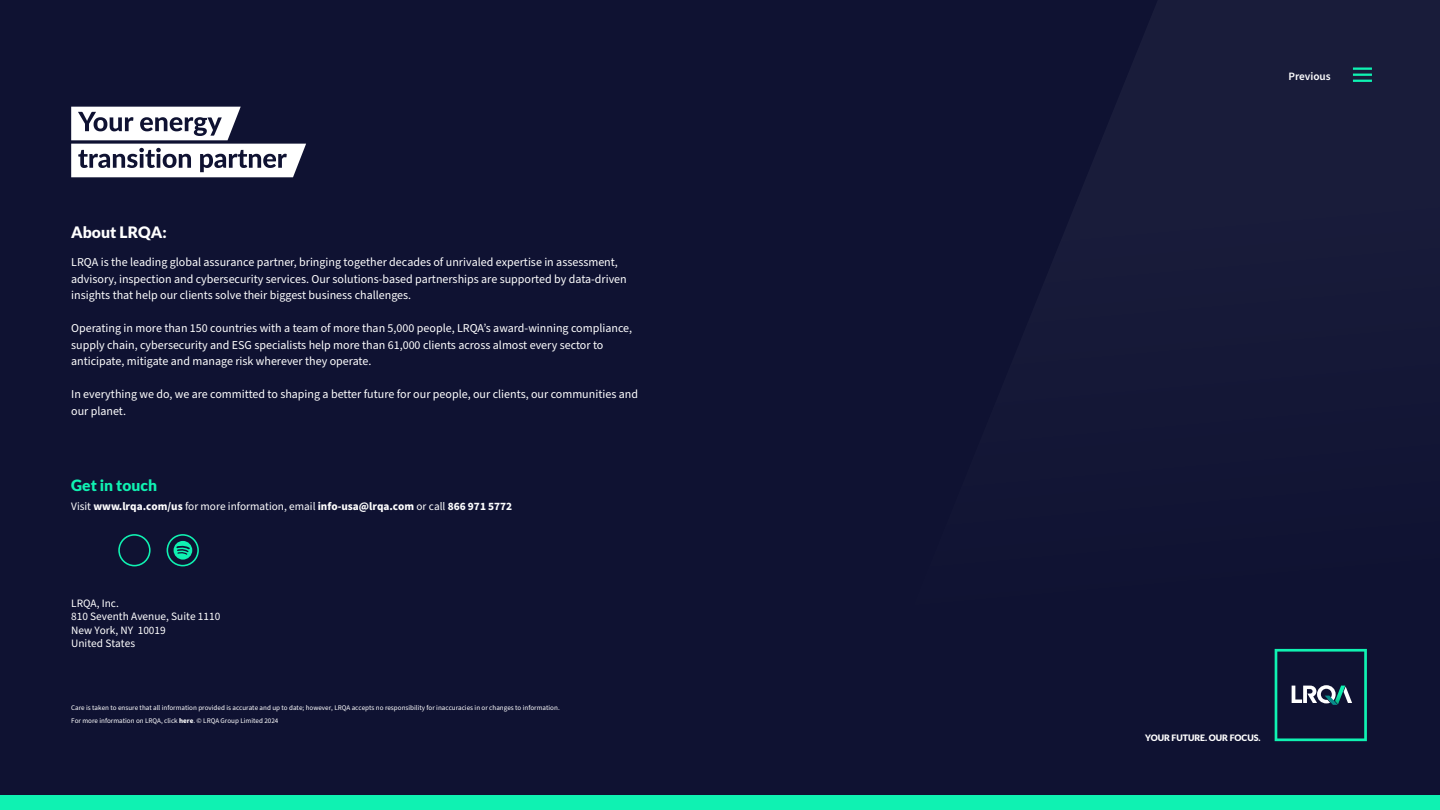
<style>
.page{position:relative;width:1440px;height:810px;background:#0f1232}
.page>*{position:absolute;margin:0;border:0;box-sizing:border-box;transform-origin:0 0}
.t1{font:900 15.75px "Lato";color:#fff}
.t2{font:900 15.52px "Lato";color:#0ff2b2}
.t3{font:12px/16.5px "Source Sans Pro";color:#fff}
.t4{font:700 11.32px "Source Sans Pro";color:#fff}
.t5{font:11.32px/13.6px "Source Sans Pro";color:#fff}
.t6{font:600 11.25px "Source Sans Pro";color:#fff}
.t7{font:900 8.85px "Lato";letter-spacing:-.005em;color:#fff}
.t8{font:7.05px/12.5px "Source Sans Pro";color:#fff}
.s1{font-weight:400}
.s2{font-weight:700}
</style>
<div class="page">
<div style="left:0;top:795px;width:1440px;height:15px;background:#0ff2b2"></div>
<hr style="left:1353px;top:67px;width:19px;height:3px;background:#0ff2b2">
<svg style="left:1353px;top:74px;width:19px;height:8px"></svg>
<svg style="left:118px;top:534px;width:33px;height:32px"></svg>
<svg style="left:167px;top:534px;width:32px;height:32px"></svg>
<svg style="left:71px;top:107px;width:235px;height:70px"></svg>
<svg style="left:1275px;top:649px;width:92px;height:92px"></svg>
<h1 class="t1" style="left:71px;top:223px;width:97px">About LRQA:</h1>
<p class="t3" style="left:71px;top:254px;width:557px">LRQA is the leading global assurance partner, bringing together decades of unrivaled expertise in assessment, advisory, inspection and cybersecurity services. Our solutions-based partnerships are supported by data-driven insights that help our clients solve their biggest business challenges.</p>
<p class="t3" style="left:71px;top:320px;width:562px">Operating in more than 150 countries with a team of more than 5,000 people, LRQA’s award-winning compliance, supply chain, cybersecurity and ESG specialists help more than 61,000 clients across almost every sector to anticipate, mitigate and manage risk wherever they operate.</p>
<p class="t3" style="left:71px;top:386px;width:568px">In everything we do, we are committed to shaping a better future for our people, our clients, our communities and our planet.</p>
<p class="t2" style="left:71px;top:476px;width:87px">Get in touch</p>
<p class="t4" style="left:71px;top:499px;width:443px"><span class="s1">Visit</span> www.lrqa.com/us <span class="s1">for more information, email</span> info-usa@lrqa.com <span class="s1">or call</span> 866 971 5772</p>
<p class="t5" style="left:71px;top:596px;width:151px">LRQA, Inc.<br>810 Seventh Avenue, Suite 1110<br>New York, NY 10019<br>United States</p>
<p class="t8" style="left:71px;top:702px;width:490px">Care is taken to ensure that all information provided is accurate and up to date; however, LRQA accepts no responsibility for inaccuracies in or changes to information.<br>For more information on LRQA, click <span class="s2">here</span>. © LRQA Group Limited 2024</p>
<p class="t6" style="left:1288px;top:69px;width:44px">Previous</p>
<p class="t7" style="left:1145px;top:733px;width:117px">YOUR FUTURE. OUR FOCUS.</p>
</div>
